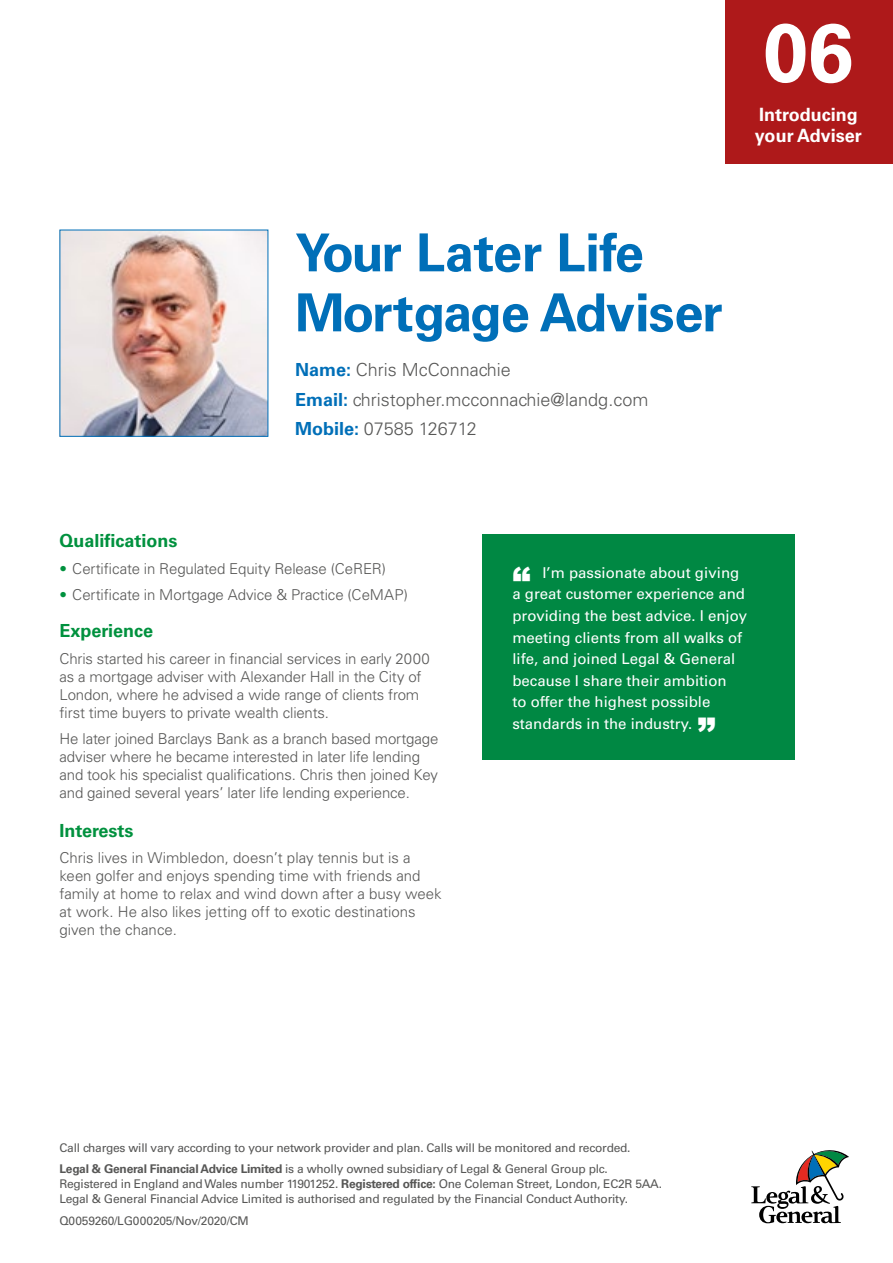
<style>
.page{position:relative;width:893px;height:1263px;background:#fff}
.page>*{position:absolute;margin:0;border:0;box-sizing:border-box;transform-origin:0 0}
.t1{font:700 82.8px "Univers LT Std";color:#fff}
.t2{font:700 52.5px/60px "Univers LT Std";letter-spacing:-.025em;color:#006fb8}
.t3{font:900 36px "Arial";color:#fff}
.t4{font:700 18.3px/21.9px "Univers LT Std";color:#fff}
.t5{font:300 18px "Univers LT Std";color:#575756}
.t6{font:700 18px "Univers LT Std";color:#00913e}
.t7{font:300 15px/18px "Univers LT Std";letter-spacing:-.01em;color:#575756}
.t8{font:15px/21.6px "Univers LT Std";color:#fff}
.t9{font:12px/20.5px "Univers LT Std";letter-spacing:-.02em;color:#575756}
.s1{font-weight:700;color:#006fb8}
.s2{color:#00913e}
.s3{font-weight:700}
</style>
<div class="page">
<div style="left:725px;top:0;width:168px;height:164px;background:#ae191a"></div>
<svg style="left:751px;top:1150px;width:98px;height:73px"></svg>
<div style="left:483px;top:534px;width:312px;height:226px;background:#008843"></div>
<img style="left:62px;top:232px;width:204px;height:203px">
<h1 class="t1" style="left:763px;top:4px;width:92px">06</h1>
<p class="t4" style="left:755px;top:103px;width:108px">Introducing your Adviser</p>
<h2 class="t2" style="left:295px;top:223px;width:429px">Your Later Life<br>Mortgage Adviser</h2>
<p class="t5" style="left:295px;top:359px;width:217px"><span class="s1">Name:</span> Chris McConnachie</p>
<p class="t5" style="left:295px;top:389px;width:355px"><span class="s1">Email:</span> christopher.mcconnachie@landg.com</p>
<p class="t5" style="left:295px;top:418px;width:183px"><span class="s1">Mobile:</span> 07585 126712</p>
<p class="t6" style="left:60px;top:530px;width:120px">Qualifications</p>
<p class="t7" style="left:60px;top:559px;width:328px"><span class="s2">•</span> Certificate in Regulated Equity Release (CeRER)</p>
<p class="t7" style="left:60px;top:586px;width:350px"><span class="s2">•</span> Certificate in Mortgage Advice &amp; Practice (CeMAP)</p>
<p class="t6" style="left:60px;top:620px;width:95px">Experience</p>
<p class="t7" style="left:60px;top:649px;width:372px">Chris started his career in financial services in early 2000 as a mortgage adviser with Alexander Hall in the City of London, where he advised a wide range of clients from first time buyers to private wealth clients.</p>
<p class="t7" style="left:60px;top:730px;width:380px">He later joined Barclays Bank as a branch based mortgage adviser where he became interested in later life lending and took his specialist qualifications. Chris then joined Key and gained several years’ later life lending experience.</p>
<p class="t6" style="left:60px;top:820px;width:76px">Interests</p>
<p class="t7" style="left:60px;top:849px;width:384px">Chris lives in Wimbledon, doesn’t play tennis but is a keen golfer and enjoys spending time with friends and family at home to relax and wind down after a busy week at work. He also likes jetting off to exotic destinations given the chance.</p>
<h3 class="t3" style="left:512px;top:554px;width:19px">“</h3>
<p class="t8" style="left:512px;top:562px;width:236px;text-indent:30px">I’m passionate about giving a great customer experience and providing the best advice. I enjoy meeting clients from all walks of life, and joined Legal &amp; General because I share their ambition<br>to offer the highest possible standards in the industry.</p>
<h3 class="t3" style="left:697px;top:705px;width:19px">”</h3>
<p class="t9" style="left:60px;top:1138px;width:573px">Call charges will vary according to your network provider and plan. Calls will be monitored and recorded.<br><span class="s3">Legal &amp; General Financial Advice Limited</span> is a wholly owned subsidiary of Legal &amp; General Group plc.</p>
<p class="t9" style="left:60px;top:1176px;width:604px;line-height:15px">Registered in England and Wales number 11901252. <span class="s3">Registered office:</span> One Coleman Street, London, EC2R 5AA.<br>Legal &amp; General Financial Advice Limited is authorised and regulated by the Financial Conduct Authority.</p>
<p class="t9" style="left:60px;top:1210px;width:191px">Q0059260/LG000205/Nov/2020/CM</p>
</div>
